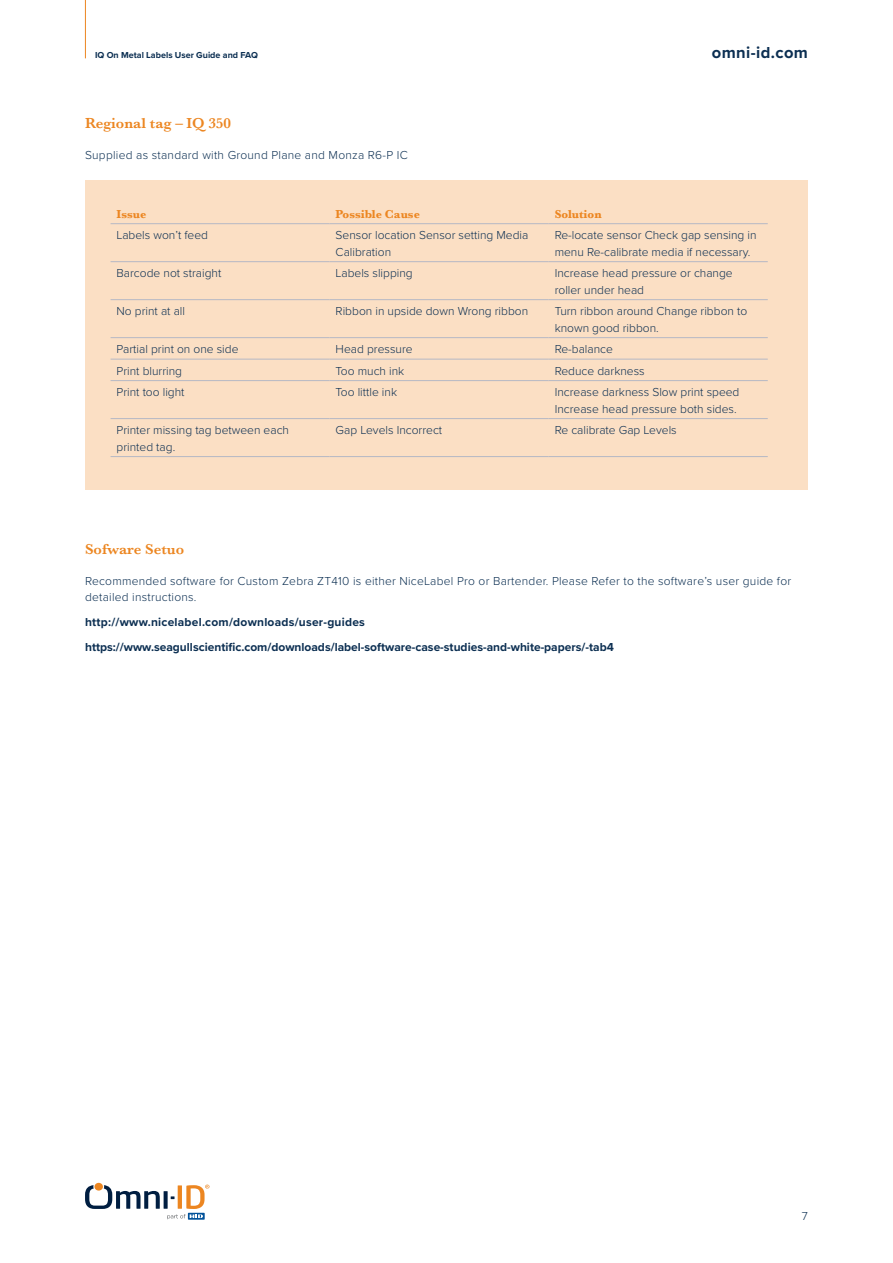
<style>
.page{position:relative;width:893px;height:1263px;background:#fff}
.page>*{position:absolute;margin:0;border:0;box-sizing:border-box;transform-origin:0 0}
.t1{font:700 16.5px "Proxima Nova";letter-spacing:.025em;color:#0c2f52}
.subheader{font:600 15px "Baskerville";color:#ec8621}
.bullets{font:300 12px/16.5px "Proxima Nova";color:#0c2f52}
.bullets-2{font:300 12px/16.5px "Proxima Nova";letter-spacing:.02em;color:#0c2f52}
.bullets-3{font:700 12px "Proxima Nova";color:#0c2f52}
.bullets-4{font:700 12px "Proxima Nova";letter-spacing:.02em;color:#0c2f52}
.bullets-5{font:700 12px "Baskerville";color:#ec8621}
.t2{font:700 9px "Proxima Nova";color:#0c2f52}
</style>
<div class="page">
<div style="left:85px;top:180px;width:723px;height:309px;background:#fbdfc4"></div>
<hr style="left:85px;top:0;width:1px;height:58px;background:#ec8621">
<hr style="left:111px;top:223px;width:219px;height:1px;background:#b5b8c5">
<hr style="left:330px;top:223px;width:219px;height:1px;background:#b5b8c5">
<hr style="left:549px;top:223px;width:219px;height:1px;background:#b5b8c5">
<hr style="left:111px;top:261px;width:219px;height:1px;background:#b5b8c5">
<hr style="left:330px;top:261px;width:219px;height:1px;background:#b5b8c5">
<hr style="left:549px;top:261px;width:219px;height:1px;background:#b5b8c5">
<hr style="left:111px;top:299px;width:219px;height:1px;background:#b5b8c5">
<hr style="left:330px;top:299px;width:219px;height:1px;background:#b5b8c5">
<hr style="left:549px;top:299px;width:219px;height:1px;background:#b5b8c5">
<hr style="left:111px;top:337px;width:219px;height:1px;background:#b5b8c5">
<hr style="left:330px;top:337px;width:219px;height:1px;background:#b5b8c5">
<hr style="left:549px;top:337px;width:219px;height:1px;background:#b5b8c5">
<hr style="left:111px;top:359px;width:219px;height:1px;background:#b5b8c5">
<hr style="left:330px;top:359px;width:219px;height:1px;background:#b5b8c5">
<hr style="left:549px;top:359px;width:219px;height:1px;background:#b5b8c5">
<hr style="left:111px;top:380px;width:219px;height:1px;background:#b5b8c5">
<hr style="left:330px;top:380px;width:219px;height:1px;background:#b5b8c5">
<hr style="left:549px;top:380px;width:219px;height:1px;background:#b5b8c5">
<hr style="left:111px;top:418px;width:219px;height:1px;background:#b5b8c5">
<hr style="left:330px;top:418px;width:219px;height:1px;background:#b5b8c5">
<hr style="left:549px;top:418px;width:219px;height:1px;background:#b5b8c5">
<hr style="left:111px;top:456px;width:219px;height:1px;background:#b5b8c5">
<hr style="left:330px;top:456px;width:219px;height:1px;background:#b5b8c5">
<hr style="left:549px;top:456px;width:219px;height:1px;background:#b5b8c5">
<svg style="left:85px;top:1185px;width:75px;height:24px"></svg>
<hr style="left:164px;top:1191px;width:4px;height:18px;background:#001e41">
<div style="left:94px;top:1183px;width:9px;height:7px;background:#ec8621;border-radius:50%"></div>
<svg style="left:188px;top:1213px;width:17px;height:7px"></svg>
<svg style="left:167px;top:1184px;width:42px;height:35px"></svg>
<p class="t2" style="left:95px;top:48px;width:164px">IQ On Metal Labels User Guide and FAQ</p>
<p class="subheader" style="left:85px;top:113px;width:147px">Regional tag – IQ 350</p>
<p class="bullets-2" style="left:85px;top:146px;width:324px">Supplied as standard with Ground Plane and Monza R6-P IC</p>
<p class="t1" style="left:712px;top:41px;width:98px">omni-id.com</p>
<p class="bullets-5" style="left:117px;top:205px;width:31px">Issue</p>
<p class="bullets-5" style="left:336px;top:205px;width:86px">Possible Cause</p>
<p class="bullets-5" style="left:555px;top:205px;width:48px">Solution</p>
<p class="bullets" style="left:117px;top:226px;width:93px">Labels won’t feed</p>
<p class="bullets" style="left:336px;top:226px;width:194px">Sensor location Sensor setting Media<br>Calibration</p>
<p class="bullets" style="left:555px;top:226px;width:203px">Re-locate sensor Check gap sensing in menu Re-calibrate media if necessary.</p>
<p class="bullets" style="left:117px;top:264px;width:106px">Barcode not straight</p>
<p class="bullets" style="left:336px;top:264px;width:79px">Labels slipping</p>
<p class="bullets" style="left:555px;top:264px;width:180px">Increase head pressure or change roller under head</p>
<p class="bullets" style="left:117px;top:302px;width:70px">No print at all</p>
<p class="bullets" style="left:336px;top:302px;width:194px">Ribbon in upside down Wrong ribbon</p>
<p class="bullets" style="left:555px;top:302px;width:194px">Turn ribbon around Change ribbon to known good ribbon.</p>
<p class="bullets" style="left:117px;top:340px;width:123px">Partial print on one side</p>
<p class="bullets" style="left:336px;top:340px;width:79px">Head pressure</p>
<p class="bullets" style="left:555px;top:340px;width:60px">Re-balance</p>
<p class="bullets" style="left:117px;top:362px;width:67px">Print blurring</p>
<p class="bullets" style="left:336px;top:362px;width:70px">Too much ink</p>
<p class="bullets" style="left:555px;top:362px;width:92px">Reduce darkness</p>
<p class="bullets" style="left:117px;top:383px;width:69px">Print too light</p>
<p class="bullets" style="left:336px;top:383px;width:63px">Too little ink</p>
<p class="bullets" style="left:555px;top:383px;width:186px">Increase darkness Slow print speed<br>Increase head pressure both sides.</p>
<p class="bullets" style="left:117px;top:421px;width:174px">Printer missing tag between each printed tag.</p>
<p class="bullets" style="left:336px;top:421px;width:108px">Gap Levels Incorrect</p>
<p class="bullets" style="left:555px;top:421px;width:124px">Re calibrate Gap Levels</p>
<p class="subheader" style="left:85px;top:538px;width:101px">Sofware Setuo</p>
<p class="bullets-2" style="left:85px;top:572px;width:708px">Recommended software for Custom Zebra ZT410 is either NiceLabel Pro or Bartender. Please Refer to the software’s user guide for detailed instructions.</p>
<p class="bullets-4" style="left:85px;top:613px;width:281px">http://www.nicelabel.com/downloads/user-guides</p>
<p class="bullets-3" style="left:85px;top:638px;width:530px">https://www.seagullscientific.com/downloads/label-software-case-studies-and-white-papers/-tab4</p>
<p class="bullets" style="left:802px;top:1207px;width:8px">7</p>
</div>
